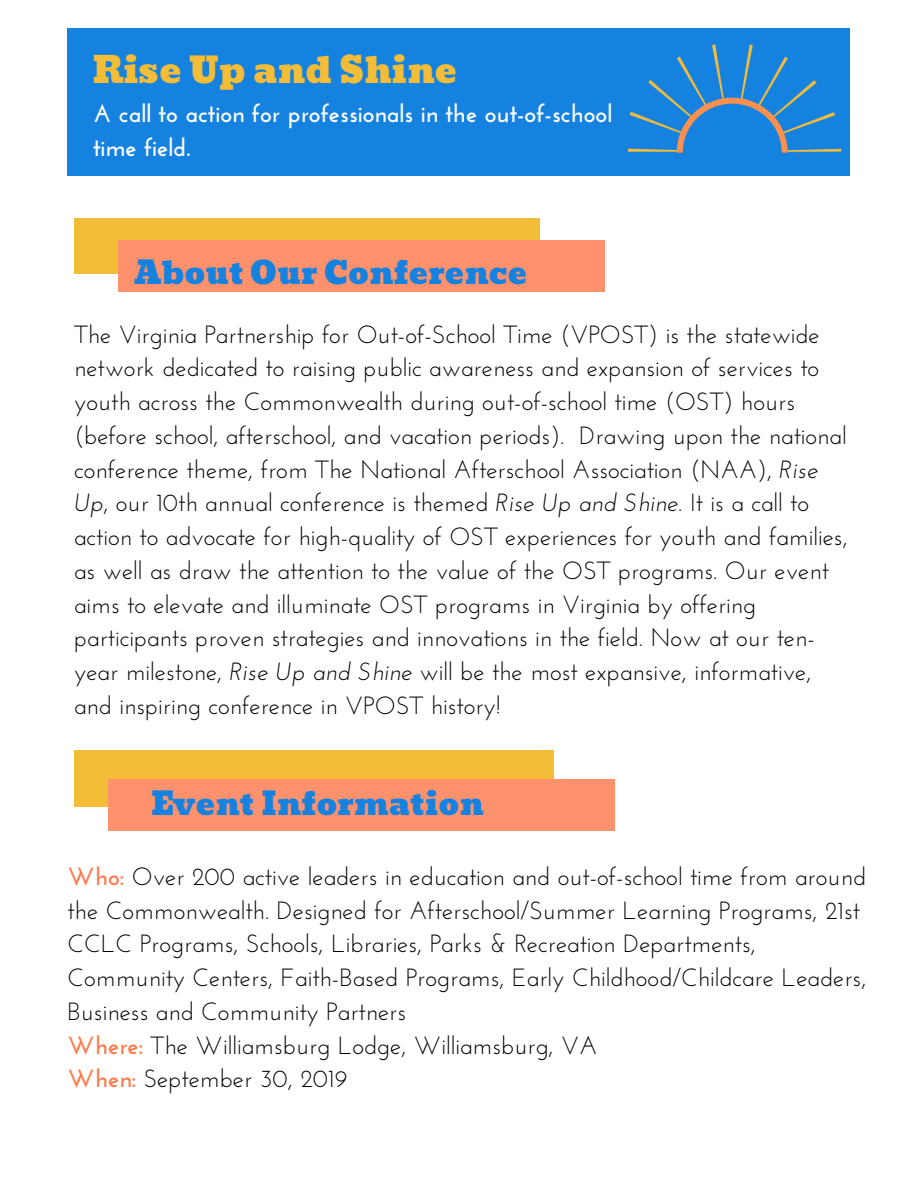
<style>
.page{position:relative;width:918px;height:1188px;background:#fff}
.page>*{position:absolute;margin:0;border:0;box-sizing:border-box;transform-origin:0 0}
.t1{font:36px "Bevan";color:#f4bd38}
.t2{font:31.5px "Bevan";color:#1682e0}
.t3{font:24.9px/33.8px "Josefin Sans";color:#000}
.t4{font:700 24.9px/33.8px "Josefin Sans";color:#fff}
.s1{font-style:italic}
.s2{font-weight:700;color:#ff794b}
</style>
<div class="page">
<div style="left:68px;top:28px;width:782px;height:148px;background:#1682e0"></div>
<img style="left:629px;top:44px;width:212px;height:109px">
<div style="left:74px;top:751px;width:479px;height:56px;background:#f4bd38"></div>
<div style="left:74px;top:218px;width:466px;height:55px;background:#f4bd38"></div>
<div style="left:118px;top:240px;width:487px;height:52px;background:#ff916c"></div>
<div style="left:108px;top:779px;width:506px;height:52px;background:#ff916c"></div>
<h1 class="t1" style="left:92px;top:41px;width:367px">Rise Up and Shine</h1>
<p class="t4" style="left:93px;top:99px;width:521px">A call to action for professionals in the out-of-school time field.</p>
<p class="t2" style="left:134px;top:247px;width:395px">About Our Conference</p>
<p class="t3" style="left:74px;top:320px;width:775px">The Virginia Partnership for Out-of-School Time (VPOST) is the statewide network dedicated to raising public awareness and expansion of services to youth across the Commonwealth during out-of-school time (OST) hours (before school, afterschool, and vacation periods). Drawing upon the national conference theme, from The National Afterschool Association (NAA), <span class="s1">Rise Up</span>, our 10th annual conference is themed <span class="s1">Rise Up and Shine</span>. It is a call to action to advocate for high-quality of OST experiences for youth and families, as well as draw the attention to the value of the OST programs. Our event aims to elevate and illuminate OST programs in Virginia by offering participants proven strategies and innovations in the field. Now at our ten&shy;year milestone, <span class="s1">Rise Up and Shine</span> will be the most expansive, informative, and inspiring conference in VPOST history!</p>
<p class="t2" style="left:151px;top:779px;width:335px">Event Information</p>
<p class="t3" style="left:68px;top:862px;width:800px"><span class="s2">Who:</span> Over 200 active leaders in education and out-of-school time from around the Commonwealth. Designed for Afterschool/Summer Learning Programs, 21st CCLC Programs, Schools, Libraries, Parks &amp; Recreation Departments, Community Centers, Faith-Based Programs, Early Childhood/Childcare Leaders, Business and Community Partners<br><span class="s2">Where:</span> The Williamsburg Lodge, Williamsburg, VA<br><span class="s2">When:</span> September 30, 2019</p>
</div>
